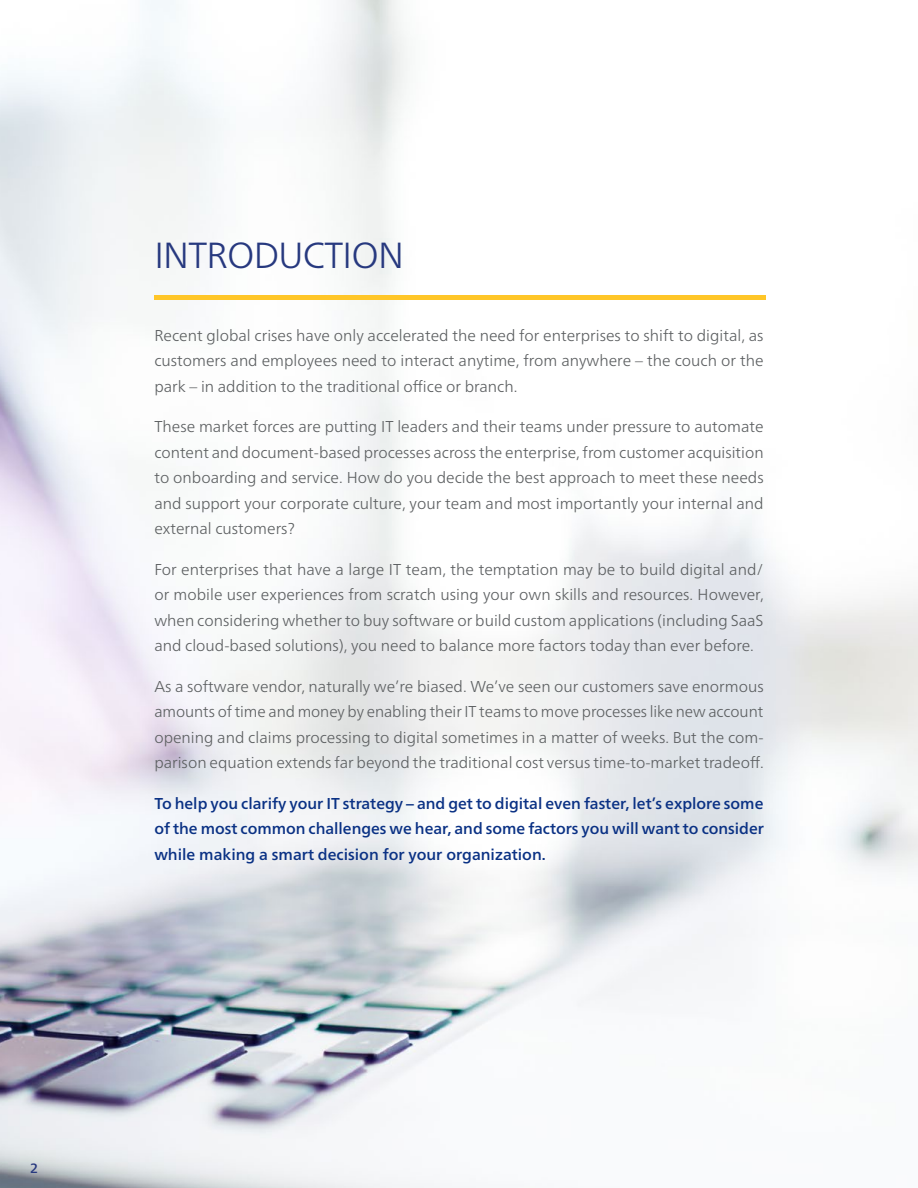
<style>
.page{position:relative;width:918px;height:1188px;background:#fff}
.page>*{position:absolute;margin:0;border:0;box-sizing:border-box;transform-origin:0 0}
.t1{font:300 36.3px "Frutiger Neue LT Pro";letter-spacing:-.02em;color:#27397f}
.t2{font:300 15.75px/25.5px "Frutiger Neue LT Pro";color:#5c5f61;text-align:justify}
.t3{font:500 15.75px/25.5px "Frutiger Neue LT Pro";color:#0a3184;text-align:justify}
.t4{font:500 13.5px "Frutiger Neue LT Pro";color:#27397f}
</style>
<div class="page">
<img style="left:0;top:0;width:918px;height:1188px">
<div style="left:154px;top:295px;width:612px;height:5px;background:#ffc628"></div>
<h1 class="t1" style="left:154px;top:233px;width:251px">INTRODUCTION</h1>
<p class="t2" style="left:154px;top:322px;width:611px">Recent global crises have only accelerated the need for enterprises to shift to digital, as customers and employees need to interact anytime, from anywhere – the couch or the park – in addition to the traditional office or branch.</p>
<p class="t2" style="left:154px;top:414px;width:611px">These market forces are putting IT leaders and their teams under pressure to automate content and document-based processes across the enterprise, from customer acquisition to onboarding and service. How do you decide the best approach to meet these needs and support your corporate culture, your team and most importantly your internal and external customers?</p>
<p class="t2" style="left:154px;top:556px;width:611px">For enterprises that have a large IT team, the temptation may be to build digital and/ or mobile user experiences from scratch using your own skills and resources. However, when considering whether to buy software or build custom applications (including SaaS and cloud-based solutions), you need to balance more factors today than ever before.</p>
<p class="t2" style="left:154px;top:673px;width:611px">As a software vendor, naturally we’re biased. We’ve seen our customers save enormous amounts of time and money by enabling their IT teams to move processes like new account opening and claims processing to digital sometimes in a matter of weeks. But the com&shy;parison equation extends far beyond the traditional cost versus time-to-market tradeoff.</p>
<p class="t3" style="left:154px;top:790px;width:611px">To help you clarify your IT strategy – and get to digital even faster, let’s explore some of the most common challenges we hear, and some factors you will want to consider while making a smart decision for your organization.</p>
<p class="t4" style="left:30px;top:1160px;width:9px">2</p>
</div>
